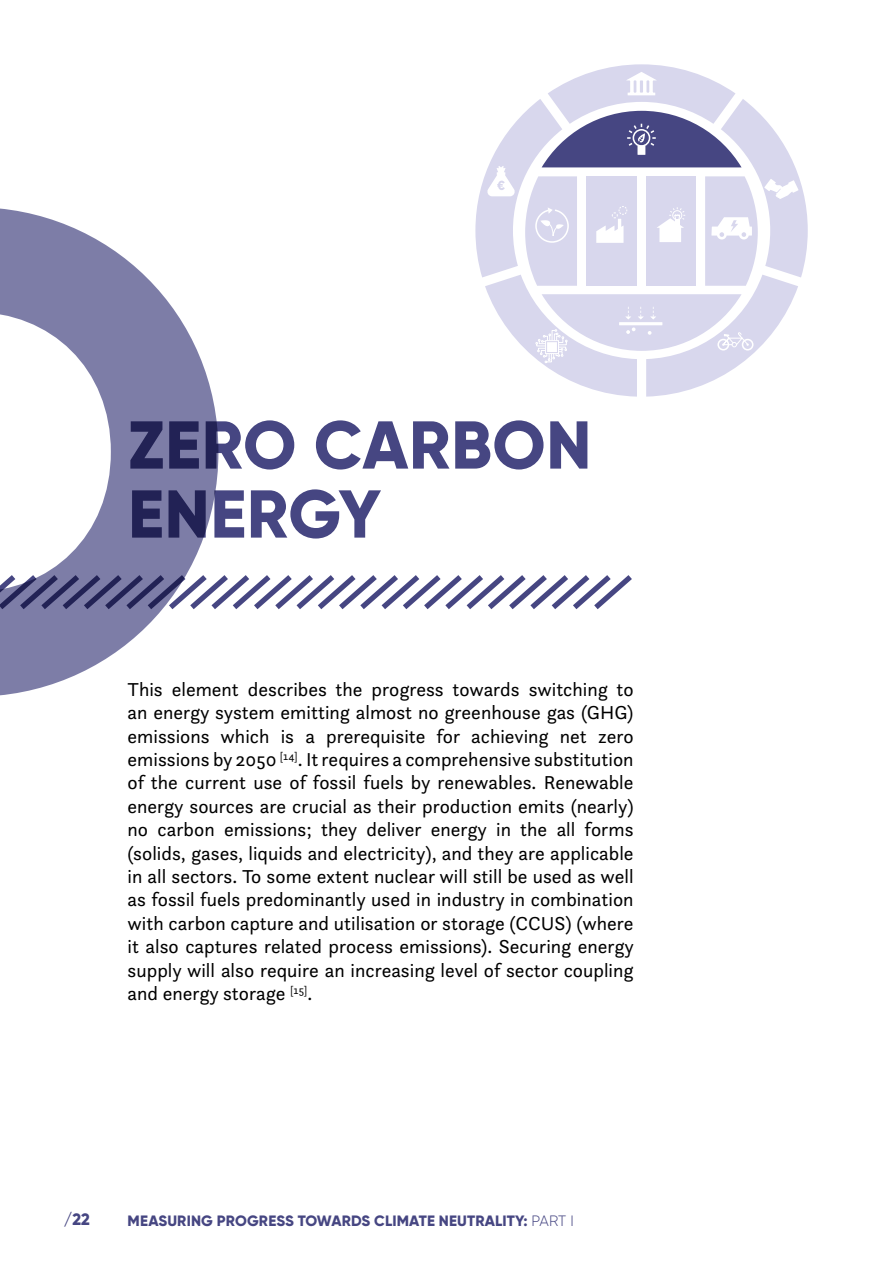
<style>
.page{position:relative;width:893px;height:1263px;background:#fff}
.page>*{position:absolute;margin:0;border:0;box-sizing:border-box;transform-origin:0 0}
.t1{font:800 67.5px/69px "Gilroy";letter-spacing:.01em;color:#464682}
.body_intro{font:19.5px/23.4px "Questa Sans";color:#000;text-align:justify}
.t2{font:800 16.5px "Gilroy";color:#464682}
.t3{font:800 15px "Gilroy";letter-spacing:.01em;color:#464682}
.s1{font-weight:300}
</style>
<div class="page">
<svg style="left:0;top:208px;width:218px;height:488px;fill:#7d7da7"></svg>
<svg style="left:0;top:570px;width:632px;height:41px"></svg>
<svg style="left:475px;top:64px;width:333px;height:333px"></svg>
<h1 class="t1" style="left:128px;top:410px;width:465px">ZERO CARBON<br>ENERGY</h1>
<p class="body_intro" style="left:128px;top:677px;width:508px">This element describes the progress towards switching to an energy system emitting almost no greenhouse gas (GHG) emissions which is a prerequisite for achieving net zero emissions by 2050 <sup>[14]</sup>. It requires a comprehensive substitution of the current use of fossil fuels by renewables. Renewable energy sources are crucial as their production emits (nearly) no carbon emissions; they deliver energy in the all forms (solids, gases, liquids and electricity), and they are applicable in all sectors. To some extent nuclear will still be used as well as fossil fuels predominantly used in industry in combination with carbon capture and utilisation or storage (CCUS) (where it also captures related process emissions). Securing energy supply will also require an increasing level of sector coupling and energy storage <sup>[15]</sup>.</p>
<p class="t2" style="left:64px;top:1209px;width:28px">/22</p>
<p class="t3" style="left:128px;top:1211px;width:448px">MEASURING PROGRESS TOWARDS CLIMATE NEUTRALITY: <span class="s1">PART I</span></p>
</div>
